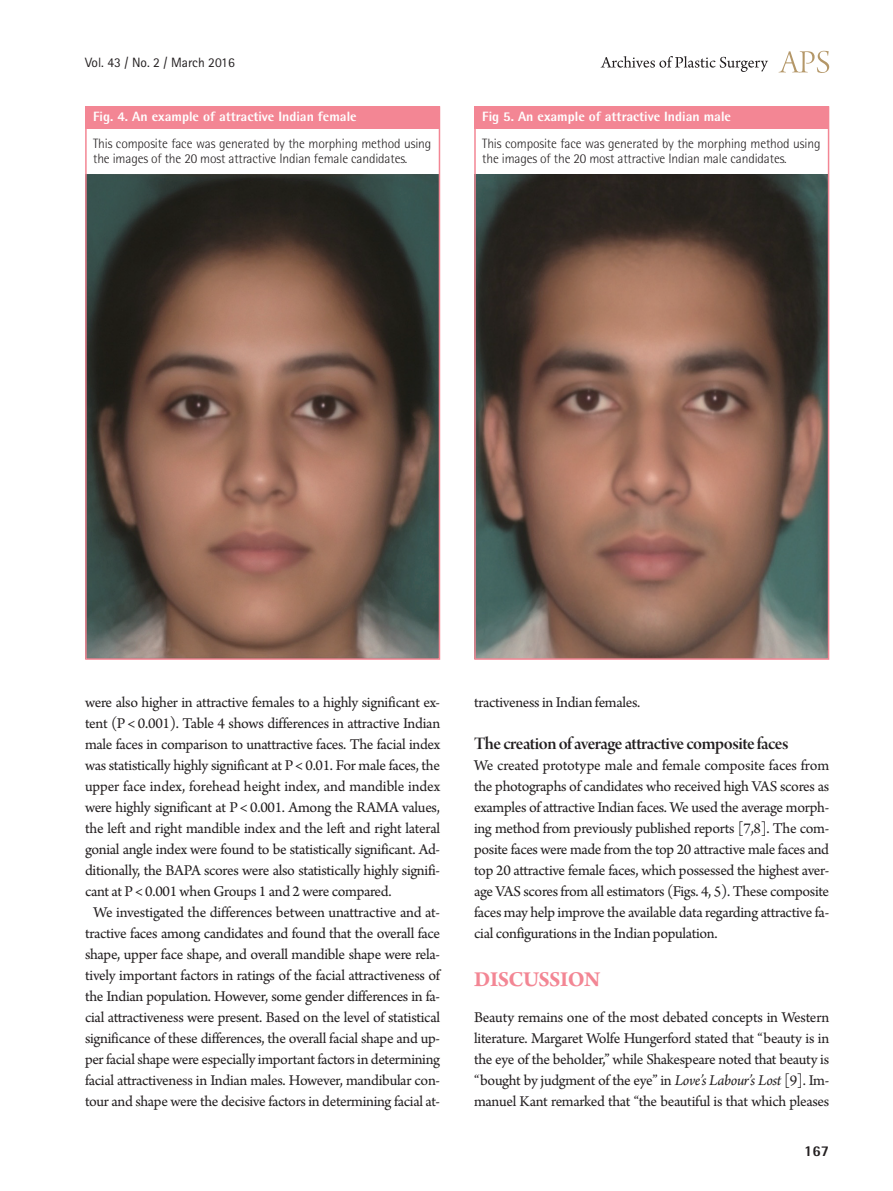
<style>
.page{position:relative;width:893px;height:1191px;background:#fff}
.page>*{position:absolute;margin:0;border:0;box-sizing:border-box;transform-origin:0 0}
.대제목{font:700 22.5px "Arno Pro";letter-spacing:-.02em;color:#f38694}
.중제목{font:18.75px "Arno Pro Smbd Display";letter-spacing:-.025em;color:#231f20}
.본문{font:15.75px/21px "Arno Pro";letter-spacing:-.02em;color:#231f20;text-align:justify}
.t1{font:800 15px "Rotis Semi Sans Std";color:#231f20}
.그림설명{font:300 13.5px/15px "Rotis Semi Sans Std";letter-spacing:-.01em;color:#231f20}
.표그림제목{font:800 13.5px "Rotis Semi Sans Std";color:#fff}
.t2{font:13.5px "Rotis Sans Serif Std";color:#231f20}
.s1{font-style:italic}
</style>
<div class="page">
<svg style="left:779px;top:51px;width:50px;height:22px"></svg>
<svg style="left:601px;top:56px;width:167px;height:16px"></svg>
<img style="left:88px;top:175px;width:349px;height:482px">
<div style="left:85px;top:106px;width:354px;height:23px;background:#f38694"></div>
<div style="left:85px;top:106px;width:355px;height:554px;border:2px solid #f38694"></div>
<img style="left:477px;top:175px;width:349px;height:482px">
<div style="left:474px;top:106px;width:354px;height:23px;background:#f38694"></div>
<div style="left:474px;top:106px;width:355px;height:554px;border:2px solid #f38694"></div>
<p class="t2" style="left:85px;top:54px;width:151px">Vol. 43 / No. 2 / March 2016</p>
<p class="표그림제목" style="left:93px;top:108px;width:265px">Fig. 4. An example of attractive Indian female</p>
<p class="그림설명" style="left:93px;top:136px;width:340px">This composite face was generated by the morphing method using the images of the 20 most attractive Indian female candidates.</p>
<p class="표그림제목" style="left:482px;top:108px;width:250px">Fig 5. An example of attractive Indian male</p>
<p class="그림설명" style="left:482px;top:136px;width:340px">This composite face was generated by the morphing method using the images of the 20 most attractive Indian male candidates.</p>
<p class="본문" style="left:85px;top:693px;width:357px">were also higher in attractive females to a highly significant ex&shy;tent (P &lt; 0.001). Table 4 shows differences in attractive Indian male faces in comparison to unattractive faces. The facial index was statistically highly significant at P &lt; 0.01. For male faces, the upper face index, forehead height index, and mandible index were highly significant at P &lt; 0.001. Among the RAMA values, the left and right mandible index and the left and right lateral gonial angle index were found to be statistically significant. Ad&shy;ditionally, the BAPA scores were also statistically highly signifi&shy;cant at P &lt; 0.001 when Groups 1 and 2 were compared.</p>
<p class="본문" style="left:85px;top:903px;width:357px;text-align:center">We investigated the differences between unattractive and at&shy;tractive faces among candidates and found that the overall face shape, upper face shape, and overall mandible shape were rela&shy;tively important factors in ratings of the facial attractiveness of the Indian population. However, some gender differences in fa&shy;cial attractiveness were present. Based on the level of statistical significance of these differences, the overall facial shape and up&shy;per facial shape were especially important factors in determining facial attractiveness in Indian males. However, mandibular con&shy;tour and shape were the decisive factors in determining facial at-</p>
<p class="본문" style="left:474px;top:693px;width:168px">tractiveness in Indian females.</p>
<p class="중제목" style="left:474px;top:733px;width:316px">The creation of average attractive composite faces</p>
<p class="본문" style="left:474px;top:756px;width:357px">We created prototype male and female composite faces from the photographs of candidates who received high VAS scores as examples of attractive Indian faces. We used the average morph&shy;ing method from previously published reports [7,8]. The com&shy;posite faces were made from the top 20 attractive male faces and top 20 attractive female faces, which possessed the highest aver&shy;age VAS scores from all estimators (Figs. 4, 5). These composite faces may help improve the available data regarding attractive fa&shy;cial configurations in the Indian population.</p>
<p class="대제목" style="left:474px;top:966px;width:128px">DISCUSSION</p>
<p class="본문" style="left:474px;top:1008px;width:357px">Beauty remains one of the most debated concepts in Western literature. Margaret Wolfe Hungerford stated that “beauty is in the eye of the beholder,” while Shakespeare noted that beauty is “bought by judgment of the eye” in <span class="s1">Love’s Labour’s Lost</span> [9]. Im&shy;manuel Kant remarked that “the beautiful is that which pleases</p>
<p class="t1" style="left:804px;top:1141px;width:27px">167</p>
</div>
